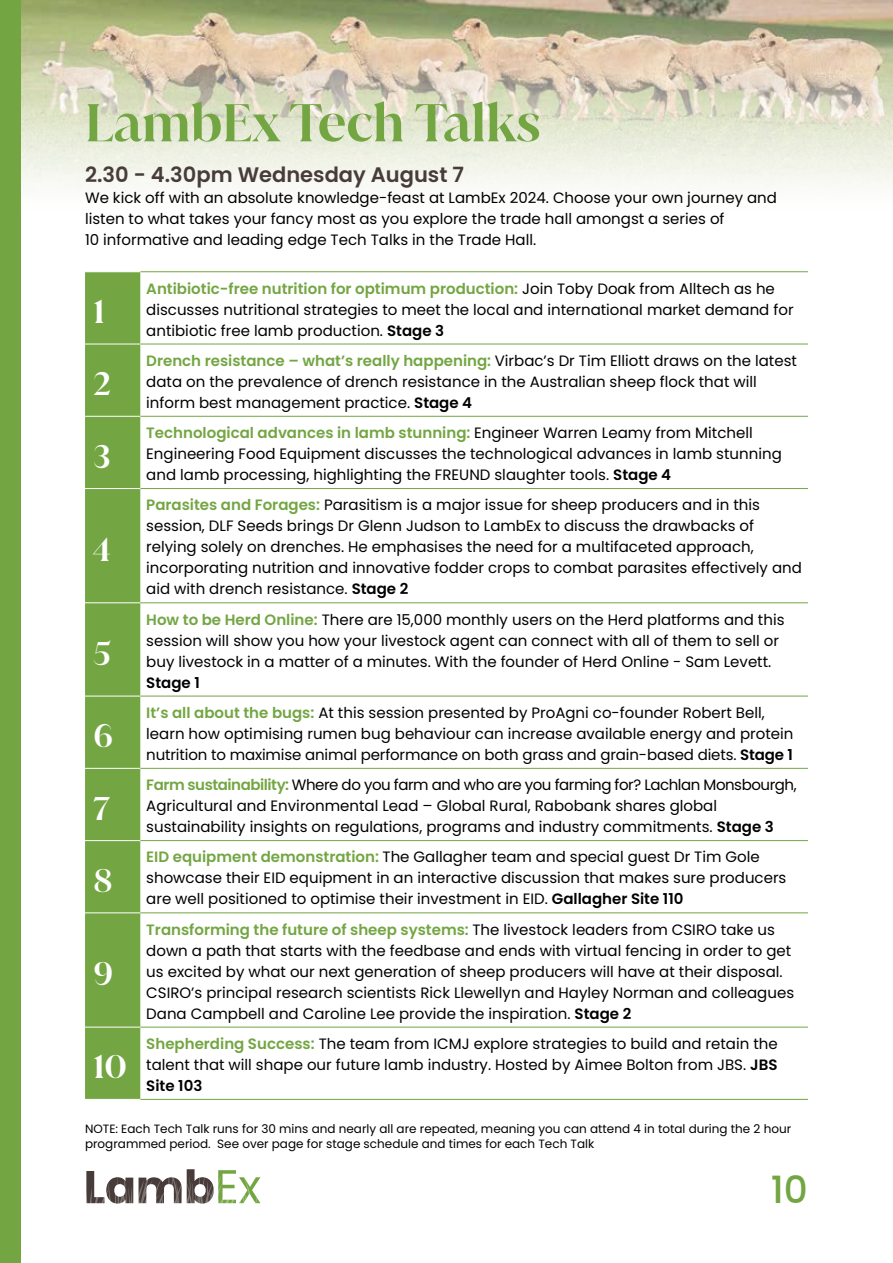
<style>
.page{position:relative;width:893px;height:1263px;background:#fff}
.page>*{position:absolute;margin:0;border:0;box-sizing:border-box;transform-origin:0 0}
.t1{font:600 51px "Juana";color:#73a643}
.t2{font:500 37.5px "Poppins";color:#73a643}
.t3{font:600 31.5px "Juana";color:#fff}
.t4{font:600 21px "Poppins";color:#473c39}
.t5{font:15px/21px "Poppins";color:#000}
.t6{font:600 15px "Poppins";color:#000}
.t7{font:12px/14.4px "Poppins";color:#000}
.s1{font-weight:600;color:#73a643}
.s2{font-weight:600}
</style>
<div class="page">
<svg style="left:86px;top:1169px;width:174px;height:35px"></svg>
<img style="left:21px;top:0;width:872px;height:189px">
<div style="left:85px;top:272px;width:55px;height:827px;background:#73a643"></div>
<hr style="left:140px;top:271px;width:668px;height:1px;background:#73a643">
<hr style="left:140px;top:344px;width:668px;height:1px;background:#73a643">
<hr style="left:140px;top:416px;width:668px;height:1px;background:#73a643">
<hr style="left:140px;top:488px;width:668px;height:1px;background:#73a643">
<hr style="left:140px;top:602px;width:668px;height:1px;background:#73a643">
<hr style="left:140px;top:696px;width:668px;height:1px;background:#73a643">
<hr style="left:140px;top:768px;width:668px;height:1px;background:#73a643">
<hr style="left:140px;top:840px;width:668px;height:1px;background:#73a643">
<hr style="left:140px;top:912px;width:668px;height:1px;background:#73a643">
<hr style="left:140px;top:1027px;width:668px;height:1px;background:#73a643">
<hr style="left:140px;top:1099px;width:668px;height:1px;background:#73a643">
<hr style="left:85px;top:344px;width:55px;height:1px;background:#fff">
<hr style="left:85px;top:416px;width:55px;height:1px;background:#fff">
<hr style="left:85px;top:488px;width:55px;height:1px;background:#fff">
<hr style="left:85px;top:602px;width:55px;height:1px;background:#fff">
<hr style="left:85px;top:696px;width:55px;height:1px;background:#fff">
<hr style="left:85px;top:768px;width:55px;height:1px;background:#fff">
<hr style="left:85px;top:840px;width:55px;height:1px;background:#fff">
<hr style="left:85px;top:912px;width:55px;height:1px;background:#fff">
<hr style="left:85px;top:1027px;width:55px;height:1px;background:#fff">
<div style="left:0;top:0;width:21px;height:1263px;background:#73a643"></div>
<h1 class="t1" style="left:85px;top:89px;width:457px">LambEx Tech Talks</h1>
<h3 class="t4" style="left:85px;top:162px;width:380px">2.30 - 4.30pm Wednesday August 7</h3>
<p class="t5" style="left:85px;top:187px;width:693px">We kick off with an absolute knowledge-feast at LambEx 2024. Choose your own journey and listen to what takes your fancy most as you explore the trade hall amongst a series of<br>10 informative and leading edge Tech Talks in the Trade Hall.</p>
<h3 class="t3" style="left:94px;top:291px;width:13px">1</h3>
<h3 class="t3" style="left:94px;top:363px;width:19px">2</h3>
<h3 class="t3" style="left:94px;top:435px;width:19px">3</h3>
<h3 class="t3" style="left:94px;top:529px;width:19px">4</h3>
<h3 class="t3" style="left:94px;top:632px;width:19px">5</h3>
<h3 class="t3" style="left:94px;top:715px;width:21px">6</h3>
<h3 class="t3" style="left:94px;top:787px;width:17px">7</h3>
<h3 class="t3" style="left:94px;top:860px;width:21px">8</h3>
<h3 class="t3" style="left:94px;top:953px;width:21px">9</h3>
<p class="t5" style="left:146px;top:278px;width:649px"><span class="s1">Antibiotic-free nutrition for optimum production:</span> Join Toby Doak from Alltech as he discusses nutritional strategies to meet the local and international market demand for antibiotic free lamb production. <span class="s2">Stage 3</span></p>
<p class="t5" style="left:146px;top:350px;width:652px"><span class="s1">Drench resistance – what’s really happening:</span> Virbac’s Dr Tim Elliott draws on the latest data on the prevalence of drench resistance in the Australian sheep flock that will inform best management practice. <span class="s2">Stage 4</span></p>
<p class="t5" style="left:146px;top:422px;width:637px"><span class="s1">Technological advances in lamb stunning:</span> Engineer Warren Leamy from Mitchell<br>Engineering Food Equipment discusses the technological advances in lamb stunning and lamb processing, highlighting the FREUND slaughter tools. <span class="s2">Stage 4</span></p>
<p class="t5" style="left:146px;top:495px;width:657px"><span class="s1">Parasites and Forages:</span> Parasitism is a major issue for sheep producers and in this session, DLF Seeds brings Dr Glenn Judson to LambEx to discuss the drawbacks of relying solely on drenches. He emphasises the need for a multifaceted approach, incorporating nutrition and innovative fodder crops to combat parasites effectively and aid with drench resistance. <span class="s2">Stage 2</span></p>
<p class="t5" style="left:146px;top:609px;width:640px"><span class="s1">How to be Herd Online:</span> There are 15,000 monthly users on the Herd platforms and this session will show you how your livestock agent can connect with all of them to sell or buy livestock in a matter of a minutes. With the founder of Herd Online - Sam Levett.</p>
<p class="t6" style="left:146px;top:674px;width:55px">Stage 1</p>
<p class="t5" style="left:146px;top:702px;width:649px"><span class="s1">It’s all about the bugs:</span> At this session presented by ProAgni co-founder Robert Bell, learn how optimising rumen bug behaviour can increase available energy and protein nutrition to maximise animal performance on both grass and grain-based diets. <span class="s2">Stage 1</span></p>
<p class="t5" style="left:146px;top:774px;width:652px"><span class="s1">Farm sustainability:</span> Where do you farm and who are you farming for? Lachlan Monsbourgh,<br>Agricultural and Environmental Lead – Global Rural, Rabobank shares global sustainability insights on regulations, programs and industry commitments. <span class="s2">Stage 3</span></p>
<p class="t5" style="left:146px;top:847px;width:642px"><span class="s1">EID equipment demonstration:</span> The Gallagher team and special guest Dr Tim Gole showcase their EID equipment in an interactive discussion that makes sure producers are well positioned to optimise their investment in EID. <span class="s2">Gallagher Site 110</span></p>
<p class="t5" style="left:146px;top:919px;width:649px"><span class="s1">Transforming the future of sheep systems:</span> The livestock leaders from CSIRO take us down a path that starts with the feedbase and ends with virtual fencing in order to get us excited by what our next generation of sheep producers will have at their disposal.<br>CSIRO’s principal research scientists Rick Llewellyn and Hayley Norman and colleagues Dana Campbell and Caroline Lee provide the inspiration. <span class="s2">Stage 2</span></p>
<p class="t5" style="left:146px;top:1033px;width:633px;text-align:justify"><span class="s1">Shepherding Success:</span> The team from ICMJ explore strategies to build and retain the talent that will shape our future lamb industry. Hosted by Aimee Bolton from JBS. <span class="s2">JBS Site 103</span></p>
<p class="t7" style="left:85px;top:1122px;width:708px">NOTE: Each Tech Talk runs for 30 mins and nearly all are repeated, meaning you can attend 4 in total during the 2 hour programmed period. See over page for stage schedule and times for each Tech Talk</p>
<h3 class="t3" style="left:94px;top:1046px;width:35px">10</h3>
<h2 class="t2" style="left:771px;top:1168px;width:39px">10</h2>
</div>
